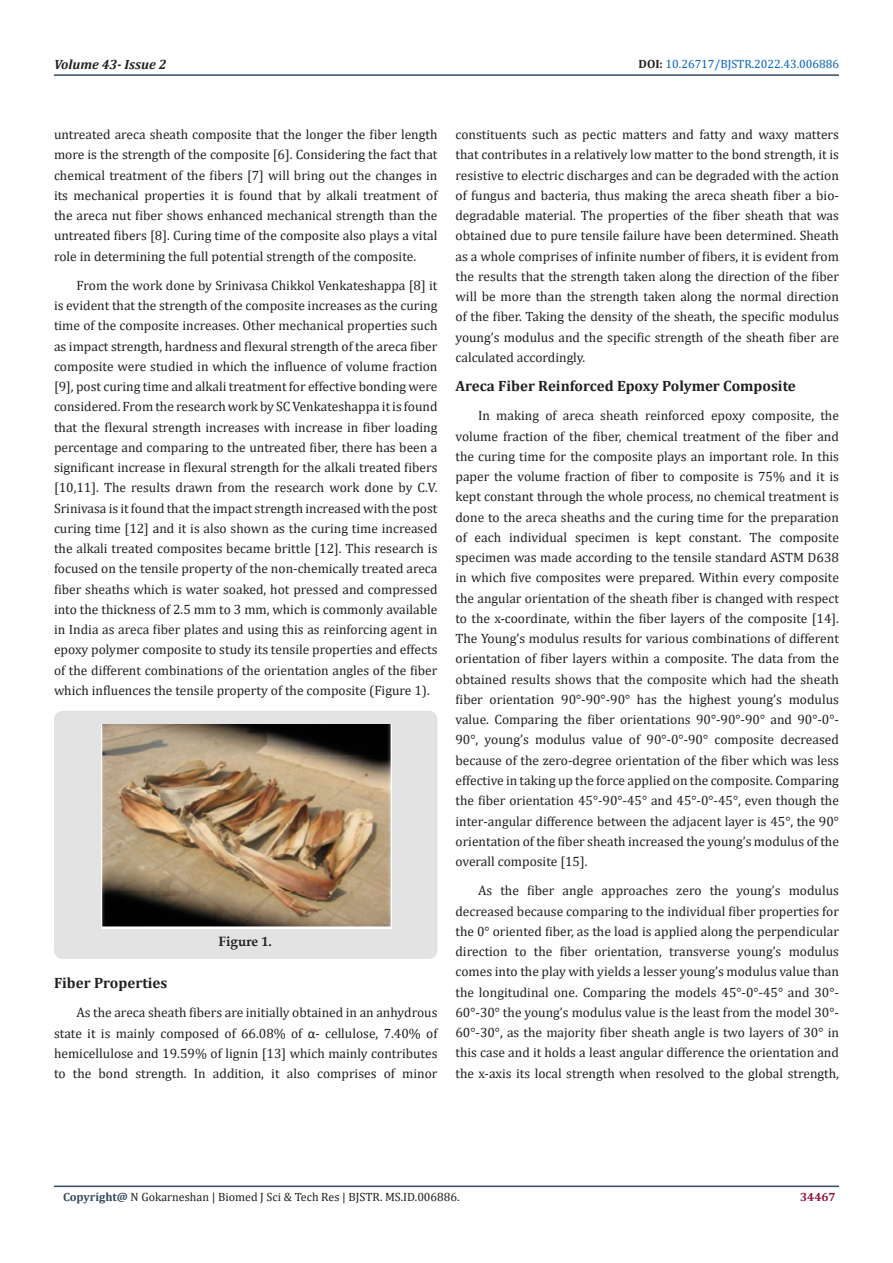
<style>
.page{position:relative;width:893px;height:1263px;background:#fff}
.page>*{position:absolute;margin:0;border:0;box-sizing:border-box;transform-origin:0 0}
.List_Paragraph{font:700 15px "Cambria";color:#231f20}
.t1{font:13.5px/20.2px "Cambria";color:#231f20;text-align:justify}
.t2{font:italic 700 13.5px "Cambria";color:#231f20}
.t3{font:700 13.5px "Book Antiqua";color:#231f20}
.t4{font:12px "Cambria";color:#231f20}
.t5{font:12px "Cambria";color:#0563c1}
.t6{font:700 12px "Cambria";color:#8f133a}
.s1{font-weight:700;color:#231f20}
.s2{font-family:"Calibri"}
.s3{font-weight:700;color:#34495e}
</style>
<div class="page">
<hr style="left:54px;top:1185px;width:785px;height:2px;background:#34495e">
<hr style="left:54px;top:74px;width:785px;height:2px;background:#34495e">
<div style="left:54px;top:711px;width:383px;height:248px;background:#e3e3e3;border-radius:9px"></div>
<img style="left:101px;top:724px;width:290px;height:204px">
<p class="t2" style="left:54px;top:55px;width:114px">Volume 43- Issue 2</p>
<p class="t5" style="left:639px;top:57px;width:202px"><span class="s1">DOI:</span> 10.26717/BJSTR.2022.43.006886</p>
<p class="t1" style="left:54px;top:124px;width:385px">untreated areca sheath composite that the longer the fiber length more is the strength of the composite [6]. Considering the fact that chemical treatment of the fibers [7] will bring out the changes in its mechanical properties it is found that by alkali treatment of the areca nut fiber shows enhanced mechanical strength than the untreated fibers [8]. Curing time of the composite also plays a vital role in determining the full potential strength of the composite.</p>
<p class="t1" style="left:54px;top:275px;width:385px;text-indent:22px">From the work done by Srinivasa Chikkol Venkateshappa [8] it is evident that the strength of the composite increases as the curing time of the composite increases. Other mechanical properties such as impact strength, hardness and flexural strength of the areca fiber composite were studied in which the influence of volume fraction [9], post curing time and alkali treatment for effective bonding were considered. From the research work by SC Venkateshappa it is found that the flexural strength increases with increase in fiber loading percentage and comparing to the untreated fiber, there has been a significant increase in flexural strength for the alkali treated fibers [10,11]. The results drawn from the research work done by C.V.<br>Srinivasa is it found that the impact strength increased with the post curing time [12] and it is also shown as the curing time increased the alkali treated composites became brittle [12]. This research is focused on the tensile property of the non-chemically treated areca fiber sheaths which is water soaked, hot pressed and compressed into the thickness of 2.5 mm to 3 mm, which is commonly available in India as areca fiber plates and using this as reinforcing agent in epoxy polymer composite to study its tensile properties and effects of the different combinations of the orientation angles of the fiber which influences the tensile property of the composite (Figure 1).</p>
<p class="t3" style="left:219px;top:932px;width:55px">Figure 1.</p>
<p class="List_Paragraph" style="left:54px;top:972px;width:115px">Fiber Properties</p>
<p class="t1" style="left:54px;top:1002px;width:385px;text-indent:22px">As the areca sheath fibers are initially obtained in an anhydrous state it is mainly composed of 66.08% of <span class="s2">α</span>- cellulose, 7.40% of hemicellulose and 19.59% of lignin [13] which mainly contributes to the bond strength. In addition, it also comprises of minor</p>
<p class="t1" style="left:455px;top:124px;width:385px">constituents such as pectic matters and fatty and waxy matters that contributes in a relatively low matter to the bond strength, it is resistive to electric discharges and can be degraded with the action of fungus and bacteria, thus making the areca sheath fiber a bio&shy;degradable material. The properties of the fiber sheath that was obtained due to pure tensile failure have been determined. Sheath as a whole comprises of infinite number of fibers, it is evident from the results that the strength taken along the direction of the fiber will be more than the strength taken along the normal direction of the fiber. Taking the density of the sheath, the specific modulus young’s modulus and the specific strength of the sheath fiber are calculated accordingly.</p>
<p class="List_Paragraph" style="left:455px;top:375px;width:342px">Areca Fiber Reinforced Epoxy Polymer Composite</p>
<p class="t1" style="left:455px;top:406px;width:385px;text-indent:22px">In making of areca sheath reinforced epoxy composite, the volume fraction of the fiber, chemical treatment of the fiber and the curing time for the composite plays an important role. In this paper the volume fraction of fiber to composite is 75% and it is kept constant through the whole process, no chemical treatment is done to the areca sheaths and the curing time for the preparation of each individual specimen is kept constant. The composite specimen was made according to the tensile standard ASTM D638 in which five composites were prepared. Within every composite the angular orientation of the sheath fiber is changed with respect to the x-coordinate, within the fiber layers of the composite [14].<br>The Young’s modulus results for various combinations of different orientation of fiber layers within a composite. The data from the obtained results shows that the composite which had the sheath fiber orientation 90°-90°-90° has the highest young’s modulus value. Comparing the fiber orientations 90°-90°-90° and 90°-0°- 90°, young’s modulus value of 90°-0°-90° composite decreased because of the zero-degree orientation of the fiber which was less effective in taking up the force applied on the composite. Comparing the fiber orientation 45°-90°-45° and 45°-0°-45°, even though the inter-angular difference between the adjacent layer is 45°, the 90° orientation of the fiber sheath increased the young’s modulus of the overall composite [15].</p>
<p class="t1" style="left:455px;top:880px;width:385px;text-indent:22px">As the fiber angle approaches zero the young’s modulus decreased because comparing to the individual fiber properties for the 0° oriented fiber, as the load is applied along the perpendicular direction to the fiber orientation, transverse young’s modulus comes into the play with yields a lesser young’s modulus value than the longitudinal one. Comparing the models 45°-0°-45° and 30°- 60°-30° the young’s modulus value is the least from the model 30°- 60°-30°, as the majority fiber sheath angle is two layers of 30° in this case and it holds a least angular difference the orientation and the x-axis its local strength when resolved to the global strength,</p>
<p class="t4" style="left:63px;top:1190px;width:398px"><span class="s3">Copyright@</span> N Gokarneshan | Biomed J Sci &amp; Tech Res | BJSTR. MS.ID.006886.</p>
<p class="t6" style="left:800px;top:1188px;width:37px">34467</p>
</div>
